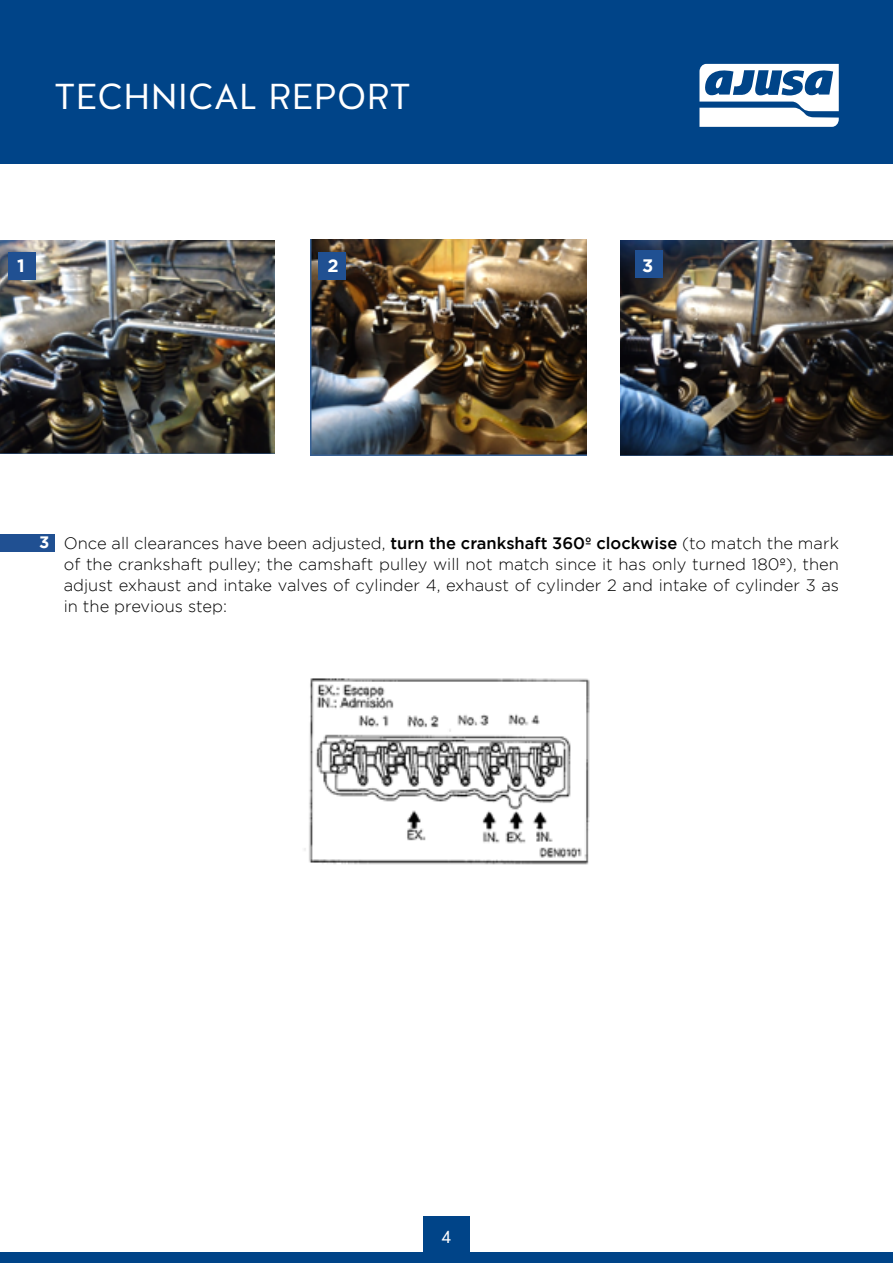
<style>
.page{position:relative;width:893px;height:1263px;background:#fff}
.page>*{position:absolute;margin:0;border:0;box-sizing:border-box;transform-origin:0 0}
.t1{font:36px "Halis GR";color:#fff}
.t2{font:700 18px "Gotham";color:#fff}
.t3{font:18px "Halis GR";color:#fff}
.t4{font:300 16.5px/21px "Gotham";color:#000;text-align:justify}
.t5{font:700 16.5px "Gotham";color:#fff}
.s1{font-weight:500}
</style>
<div class="page">
<div style="left:0;top:0;width:893px;height:163px;background:#048"></div>
<svg style="left:699px;top:64px;width:140px;height:63px"></svg>
<div style="left:0;top:1252px;width:893px;height:11px;background:#048"></div>
<div style="left:423px;top:1216px;width:47px;height:46px;background:#048"></div>
<img style="left:0;top:240px;width:275px;height:213px">
<img style="left:310px;top:240px;width:277px;height:215px">
<img style="left:620px;top:240px;width:273px;height:215px">
<div style="left:9px;top:252px;width:27px;height:27px;background:#205092"></div>
<div style="left:319px;top:252px;width:27px;height:27px;background:#205092"></div>
<div style="left:635px;top:251px;width:27px;height:27px;background:#205092"></div>
<div style="left:0;top:534px;width:54px;height:18px;background:#205092"></div>
<img style="left:304px;top:678px;width:286px;height:187px">
<h1 class="t1" style="left:54px;top:73px;width:358px">TECHNICAL REPORT</h1>
<p class="t2" style="left:17px;top:255px;width:9px">1</p>
<p class="t2" style="left:327px;top:255px;width:13px">2</p>
<p class="t2" style="left:642px;top:255px;width:13px">3</p>
<p class="t5" style="left:39px;top:533px;width:12px">3</p>
<p class="t4" style="left:64px;top:532px;width:777px">Once all clearances have been adjusted, <span class="s1">turn the crankshaft 360º clockwise</span> (to match the mark of the crankshaft pulley; the camshaft pulley will not match since it has only turned 180º), then adjust exhaust and intake valves of cylinder 4, exhaust of cylinder 2 and intake of cylinder 3 as in the previous step:</p>
<p class="t3" style="left:442px;top:1225px;width:11px">4</p>
</div>
